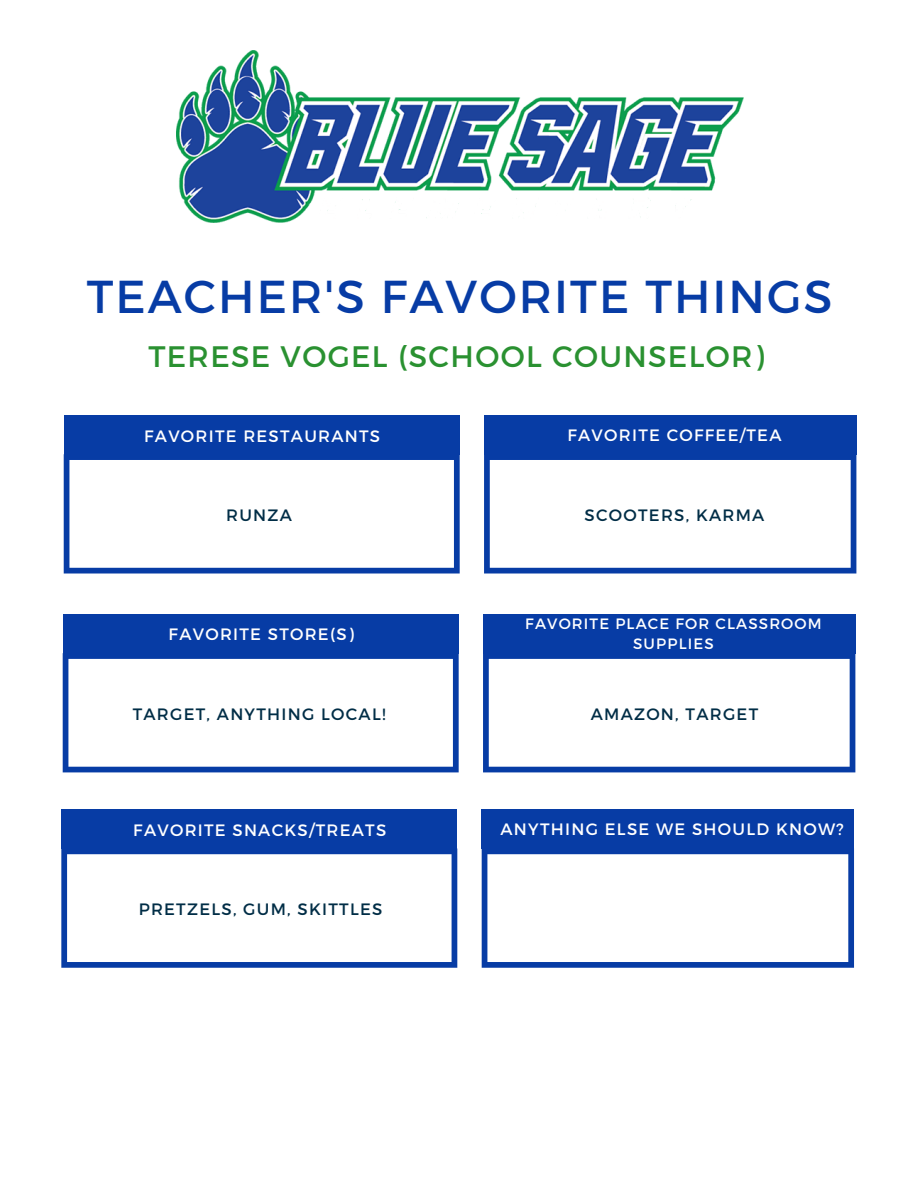
<style>
.page{position:relative;width:918px;height:1188px;background:#fff}
.page>*{position:absolute;margin:0;border:0;box-sizing:border-box;transform-origin:0 0}
.t1{font:46.05px "Montserrat";letter-spacing:.045em;color:#073ca5}
.t2{font:29.55px "Montserrat";letter-spacing:.045em;color:#2a9131}
.t3{font:16.5px "Montserrat";letter-spacing:.075em;color:#fff}
.t4{font:16.5px "Montserrat";letter-spacing:.075em;color:#002d46}
.t5{font:15px/20.2px "Montserrat";letter-spacing:.075em;color:#fff;text-align:center}
</style>
<div class="page">
<div style="left:61px;top:810px;width:396px;height:39px;background:#073ca5"></div>
<div style="left:482px;top:810px;width:372px;height:39px;background:#073ca5"></div>
<svg style="left:61px;top:849px;width:396px;height:119px"></svg>
<svg style="left:482px;top:849px;width:372px;height:119px"></svg>
<img style="left:176px;top:51px;width:567px;height:172px">
<div style="left:64px;top:415px;width:396px;height:40px;background:#073ca5"></div>
<div style="left:484px;top:415px;width:372px;height:40px;background:#073ca5"></div>
<svg style="left:64px;top:455px;width:396px;height:119px"></svg>
<svg style="left:484px;top:455px;width:372px;height:119px"></svg>
<div style="left:63px;top:614px;width:396px;height:40px;background:#073ca5"></div>
<div style="left:483px;top:614px;width:372px;height:40px;background:#073ca5"></div>
<svg style="left:63px;top:654px;width:396px;height:118px"></svg>
<svg style="left:483px;top:654px;width:372px;height:118px"></svg>
<p class="t1" style="left:87px;top:266px;width:747px">TEACHER'S FAVORITE THINGS</p>
<p class="t2" style="left:148px;top:337px;width:617px">TERESE VOGEL (SCHOOL COUNSELOR)</p>
<p class="t3" style="left:144px;top:425px;width:238px">FAVORITE RESTAURANTS</p>
<p class="t3" style="left:567px;top:425px;width:216px">FAVORITE COFFEE/TEA</p>
<p class="t4" style="left:226px;top:504px;width:67px">RUNZA</p>
<p class="t4" style="left:585px;top:504px;width:181px">SCOOTERS, KARMA</p>
<p class="t3" style="left:169px;top:624px;width:187px">FAVORITE STORE(S)</p>
<p class="t5" style="left:525px;top:613px;width:298px">FAVORITE PLACE FOR CLASSROOM<br>SUPPLIES</p>
<p class="t4" style="left:133px;top:703px;width:254px">TARGET, ANYTHING LOCAL!</p>
<p class="t4" style="left:591px;top:703px;width:169px">AMAZON, TARGET</p>
<p class="t3" style="left:133px;top:819px;width:255px">FAVORITE SNACKS/TREATS</p>
<p class="t3" style="left:501px;top:819px;width:345px">ANYTHING ELSE WE SHOULD KNOW?</p>
<p class="t4" style="left:139px;top:898px;width:245px">PRETZELS, GUM, SKITTLES</p>
</div>
